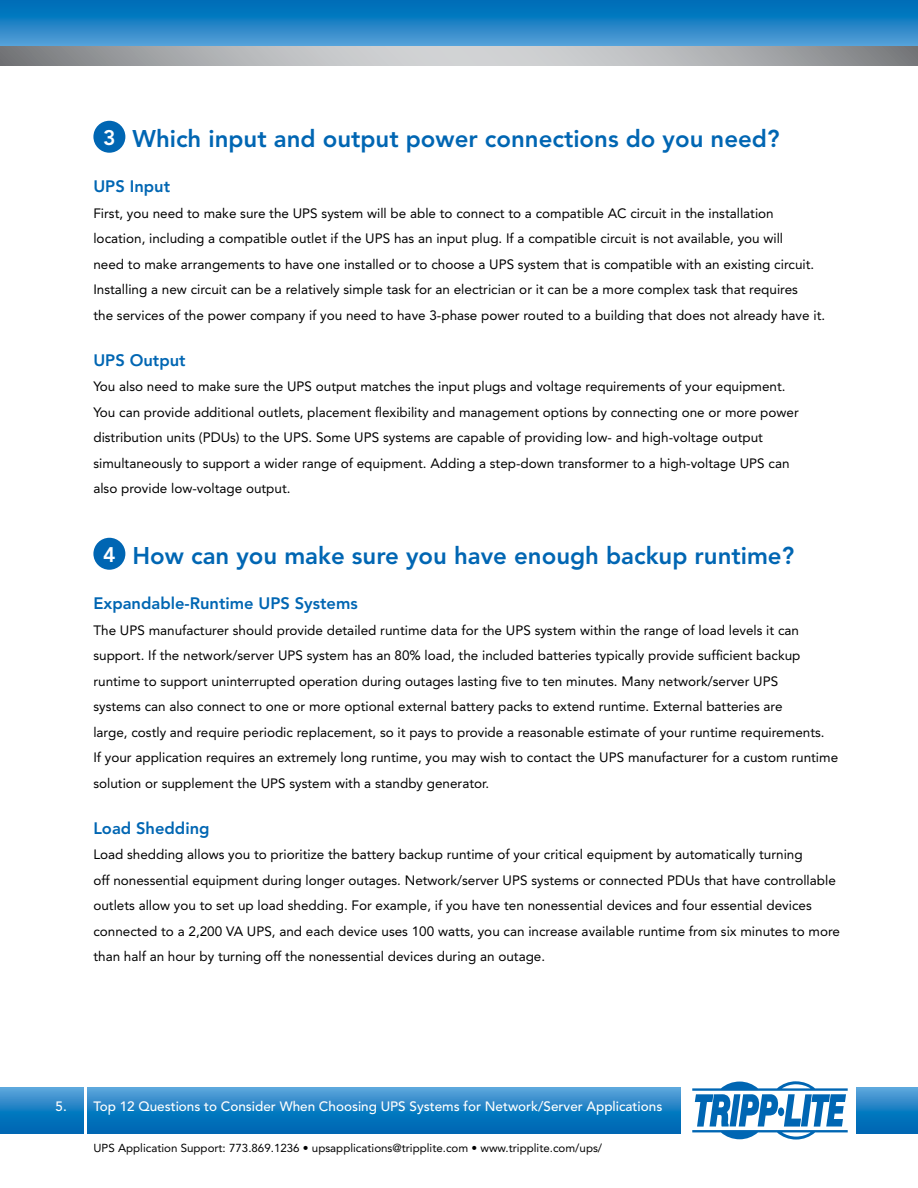
<style>
.page{position:relative;width:918px;height:1188px;background:#fff}
.page>*{position:absolute;margin:0;border:0;box-sizing:border-box;transform-origin:0 0}
.t1{font:800 24px "Avenir";color:#0066b3}
.t2{font:800 21px "Avenir";color:#fff}
.t3{font:800 16.5px "Avenir";color:#0066b3}
.t4{font:13.5px/25.5px "Avenir";color:#000}
.t5{font:500 13.5px "Avenir";color:#fff}
.t6{font:11.55px "Avenir";color:#000}
</style>
<div class="page">
<svg style="left:0;top:0;width:918px;height:46px;background:#2083c5"></svg>
<svg style="left:0;top:46px;width:918px;height:20px;background:#aeb0b2"></svg>
<div style="left:93px;top:121px;width:32px;height:32px;background:#0066b3;border-radius:50%"></div>
<div style="left:93px;top:538px;width:32px;height:32px;background:#0066b3;border-radius:50%"></div>
<svg style="left:0;top:1088px;width:918px;height:46px;background:#1d80c3"></svg>
<div style="left:681px;top:1067px;width:175px;height:91px;background:#fff"></div>
<svg style="left:692px;top:1081px;width:156px;height:59px"></svg>
<hr style="left:85px;top:1081px;width:2px;height:63px;background:#fff">
<p class="t2" style="left:103px;top:125px;width:14px">3</p>
<p class="t1" style="left:132px;top:124px;width:649px">Which input and output power connections do you need?</p>
<p class="t3" style="left:93px;top:177px;width:78px">UPS Input</p>
<p class="t4" style="left:93px;top:201px;width:733px">First, you need to make sure the UPS system will be able to connect to a compatible AC circuit in the installation location, including a compatible outlet if the UPS has an input plug. If a compatible circuit is not available, you will<br>need to make arrangements to have one installed or to choose a UPS system that is compatible with an existing circuit.<br>Installing a new circuit can be a relatively simple task for an electrician or it can be a more complex task that requires<br>the services of the power company if you need to have 3-phase power routed to a building that does not already have it.</p>
<p class="t3" style="left:93px;top:350px;width:94px">UPS Output</p>
<p class="t4" style="left:93px;top:374px;width:707px">You also need to make sure the UPS output matches the input plugs and voltage requirements of your equipment.<br>You can provide additional outlets, placement flexibility and management options by connecting one or more power distribution units (PDUs) to the UPS. Some UPS systems are capable of providing low- and high-voltage output simultaneously to support a wider range of equipment. Adding a step-down transformer to a high-voltage UPS can also provide low-voltage output.</p>
<p class="t2" style="left:103px;top:542px;width:14px">4</p>
<p class="t1" style="left:132px;top:541px;width:663px">How can you make sure you have enough backup runtime?</p>
<p class="t3" style="left:93px;top:594px;width:266px">Expandable-Runtime UPS Systems</p>
<p class="t4" style="left:93px;top:618px;width:746px">The UPS manufacturer should provide detailed runtime data for the UPS system within the range of load levels it can support. If the network/server UPS system has an 80% load, the included batteries typically provide sufficient backup runtime to support uninterrupted operation during outages lasting five to ten minutes. Many network/server UPS<br>systems can also connect to one or more optional external battery packs to extend runtime. External batteries are<br>large, costly and require periodic replacement, so it pays to provide a reasonable estimate of your runtime requirements.<br>If your application requires an extremely long runtime, you may wish to contact the UPS manufacturer for a custom runtime solution or supplement the UPS system with a standby generator.</p>
<p class="t3" style="left:93px;top:818px;width:118px">Load Shedding</p>
<p class="t4" style="left:93px;top:842px;width:748px">Load shedding allows you to prioritize the battery backup runtime of your critical equipment by automatically turning<br>off nonessential equipment during longer outages. Network/server UPS systems or connected PDUs that have controllable outlets allow you to set up load shedding. For example, if you have ten nonessential devices and four essential devices connected to a 2,200 VA UPS, and each device uses 100 watts, you can increase available runtime from six minutes to more than half an hour by turning off the nonessential devices during an outage.</p>
<p class="t5" style="left:56px;top:1098px;width:13px">5.</p>
<p class="t5" style="left:93px;top:1098px;width:570px">Top 12 Questions to Consider When Choosing UPS Systems for Network/Server Applications</p>
<p class="t6" style="left:93px;top:1141px;width:510px">UPS Application Support: 773.869.1236 • upsapplications@tripplite.com • www.tripplite.com/ups/</p>
</div>
